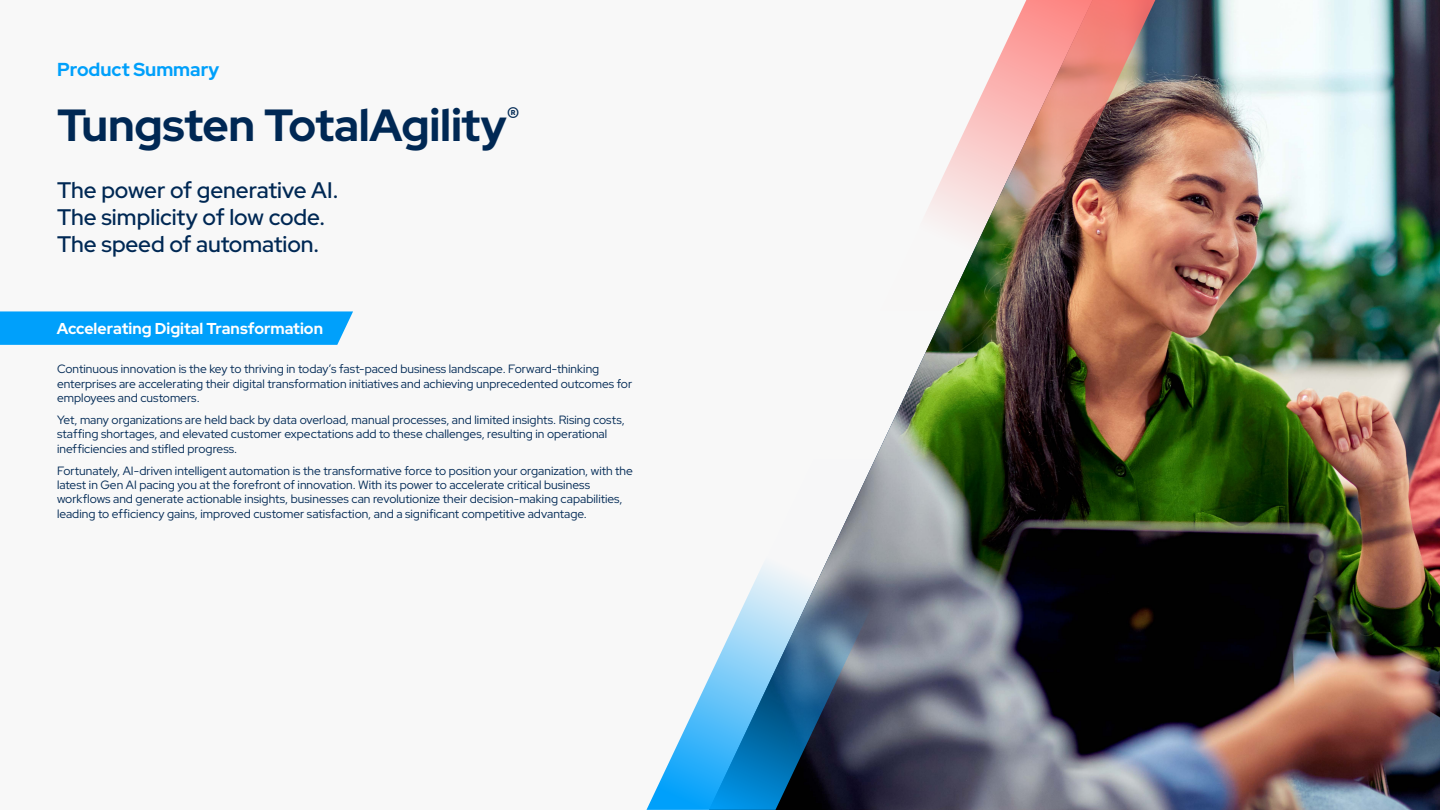
<style>
.page{position:relative;width:1440px;height:810px;background:#f8f8f8}
.page>*{position:absolute;margin:0;border:0;box-sizing:border-box;transform-origin:0 0}
.t1{font:700 45px "Red Hat Display";letter-spacing:-.01em;color:#002854}
.t2{font:500 22.5px/27px "Red Hat Display";letter-spacing:-.005em;color:#002854}
.t3{font:700 18.75px "Red Hat Display";color:#00a0fb}
.t4{font:700 15.75px "Red Hat Display";color:#fff}
.t5{font:12px/14.4px "Red Hat Display";color:#002854}
</style>
<div class="page">
<img style="left:875px;top:0;width:565px;height:810px">
<svg style="left:0;top:311px;width:353px;height:34px;background:#09a3fa"></svg>
<svg style="left:646px;top:459px;width:296px;height:351px"></svg>
<img style="left:879px;top:0;width:295px;height:311px">
<h3 class="t3" style="left:57px;top:57px;width:164px">Product Summary</h3>
<h1 class="t1" style="left:57px;top:96px;width:464px">Tungsten TotalAgility<sup>®</sup></h1>
<h2 class="t2" style="left:57px;top:176px;width:283px">The power of generative AI.<br>The simplicity of low code.<br>The speed of automation.</h2>
<h3 class="t4" style="left:57px;top:318px;width:268px">Accelerating Digital Transformation</h3>
<p class="t5" style="left:57px;top:362px;width:577px">Continuous innovation is the key to thriving in today’s fast-paced business landscape. Forward-thinking enterprises are accelerating their digital transformation initiatives and achieving unprecedented outcomes for employees and customers.</p>
<p class="t5" style="left:57px;top:412px;width:569px">Yet, many organizations are held back by data overload, manual processes, and limited insights. Rising costs, staffing shortages, and elevated customer expectations add to these challenges, resulting in operational inefficiencies and stifled progress.</p>
<p class="t5" style="left:57px;top:463px;width:577px">Fortunately, AI-driven intelligent automation is the transformative force to position your organization, with the latest in Gen AI pacing you at the forefront of innovation. With its power to accelerate critical business workflows and generate actionable insights, businesses can revolutionize their decision-making capabilities, leading to efficiency gains, improved customer satisfaction, and a significant competitive advantage.</p>
</div>
